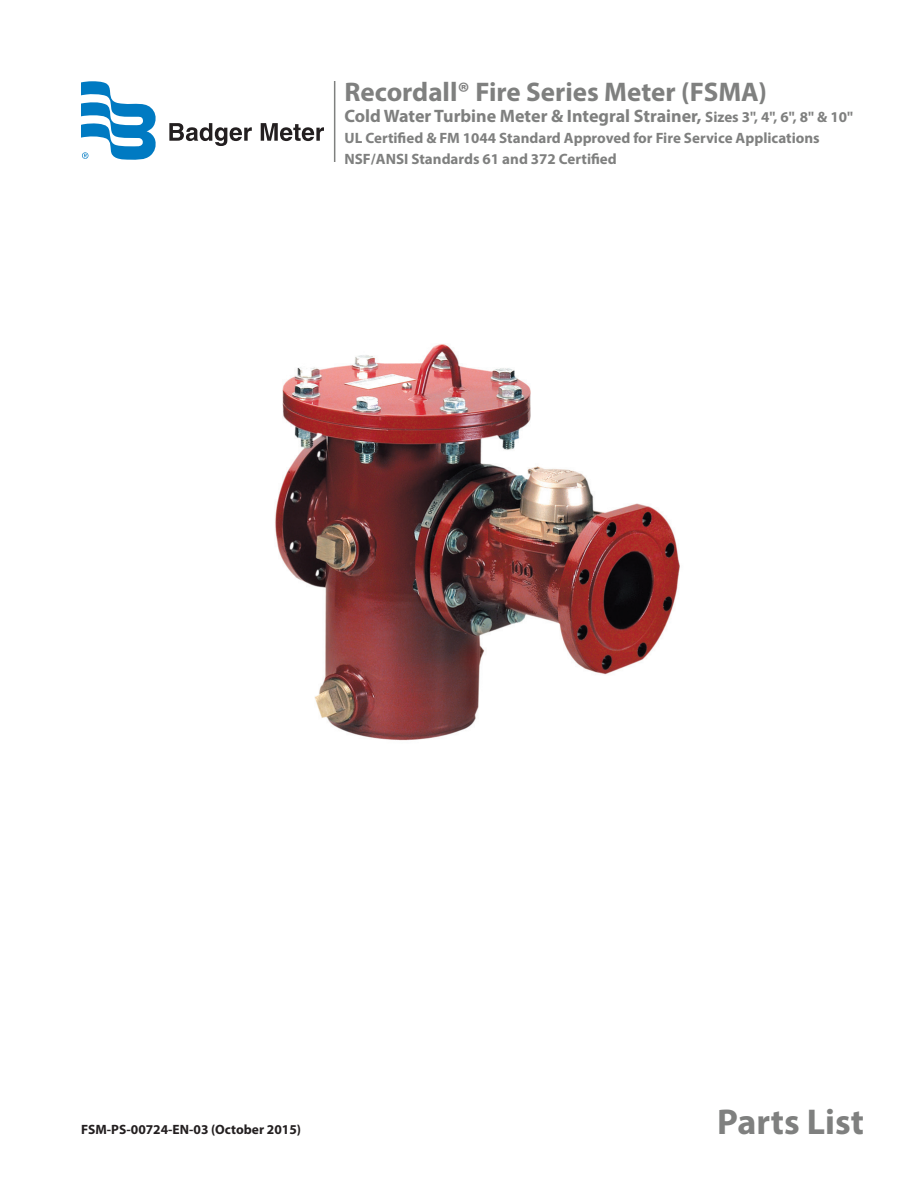
<style>
.page{position:relative;width:918px;height:1188px;background:#fff}
.page>*{position:absolute;margin:0;border:0;box-sizing:border-box;transform-origin:0 0}
.Cover_DocType{font:700 36px "Myriad Pro";color:#7f807f}
.t1{font:700 27px "Myriad Pro";color:#7f807f}
.t2{font:700 18px "Myriad Pro";color:#7f807f}
.t3{font:700 15px/21px "Myriad Pro";color:#7f807f}
.Cover_Footer_Left_1s{font:700 13.5px "Myriad Pro";color:#231f20}
.s1{font-size:15px}
</style>
<div class="page">
<svg style="left:169px;top:123px;width:83px;height:23px"></svg>
<svg style="left:261px;top:123px;width:63px;height:18px"></svg>
<svg style="left:81px;top:81px;width:75px;height:79px"></svg>
<hr style="left:334px;top:81px;width:1px;height:81px;background:#7f807f">
<img style="left:275px;top:344px;width:405px;height:397px">
<h2 class="t1" style="left:345px;top:74px;width:424px">Recordall® Fire Series Meter (FSMA)</h2>
<p class="t2" style="left:345px;top:104px;width:510px">Cold Water Turbine Meter &amp; Integral Strainer, <span class="s1">Sizes 3", 4", 6", 8" &amp; 10"</span></p>
<p class="t3" style="left:345px;top:126px;width:477px">UL Certified &amp; FM 1044 Standard Approved for Fire Service Applications<br>NSF/ANSI Standards 61 and 372 Certified</p>
<p class="Cover_Footer_Left_1s" style="left:81px;top:1121px;width:222px">FSM-PS-00724-EN-03 (October 2015)</p>
<p class="Cover_DocType" style="left:717px;top:1098px;width:148px">Parts List</p>
</div>
